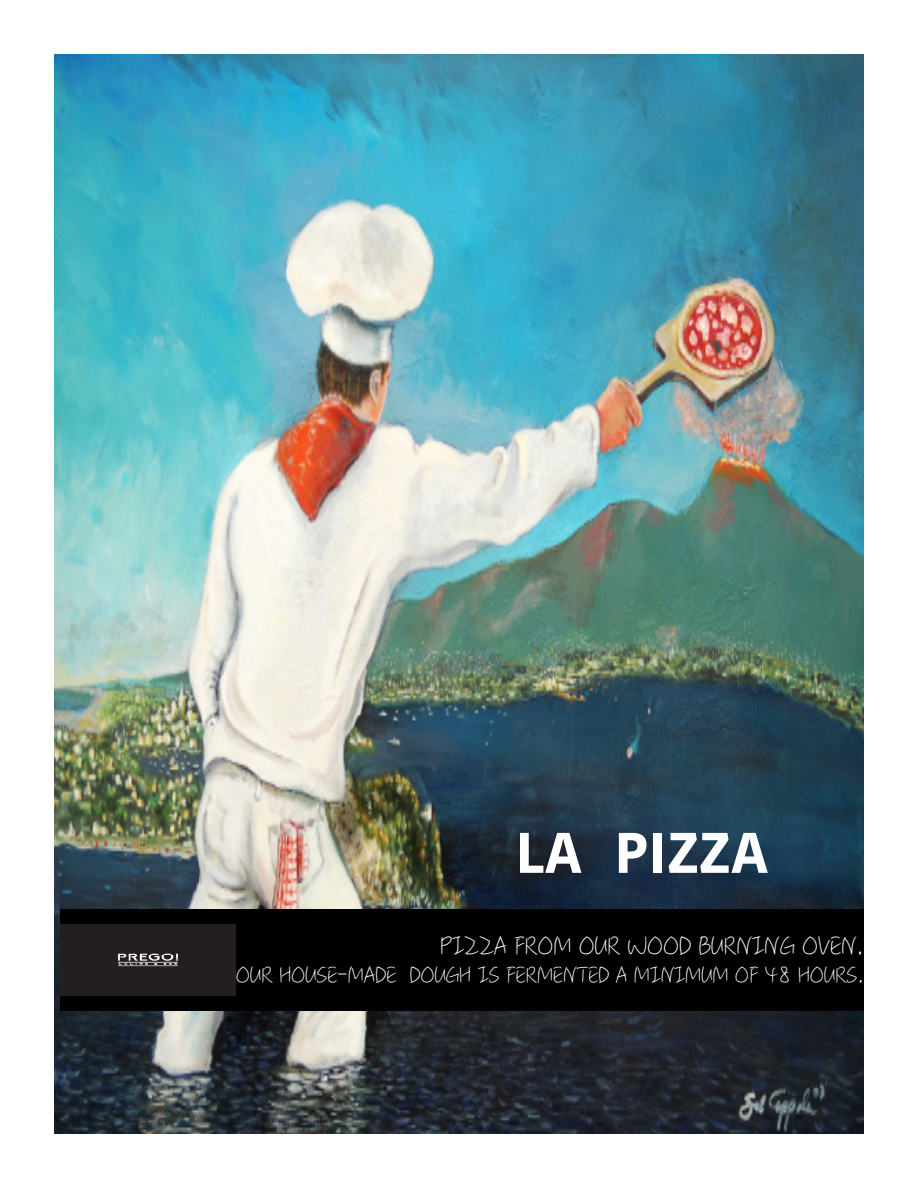
<style>
.page{position:relative;width:918px;height:1188px;background:#fff}
.page>*{position:absolute;margin:0;border:0;box-sizing:border-box;transform-origin:0 0}
.t1{font:700 57px "Kohinoor Devanagari";color:#fff}
.t2{font:27px "M Ling Wai Medium TC";color:#fff}
.t3{font:24px "M Ling Wai Medium TC";color:#fff}
</style>
<div class="page">
<img style="left:54px;top:54px;width:810px;height:1080px">
<div style="left:60px;top:909px;width:804px;height:102px;background:#000"></div>
<div style="left:60px;top:924px;width:176px;height:72px;background:#231f20"></div>
<p class="t1" style="left:515px;top:802px;width:255px">LA PIZZA</p>
<p class="t2" style="left:440px;top:926px;width:425px">PIZZA FROM OUR WOOD BURNING OVEN.</p>
<p class="t3" style="left:236px;top:958px;width:630px">OUR HOUSE-MADE DOUGH IS FERMENTED A MINIMUM OF 48 HOURS.</p>
</div>
